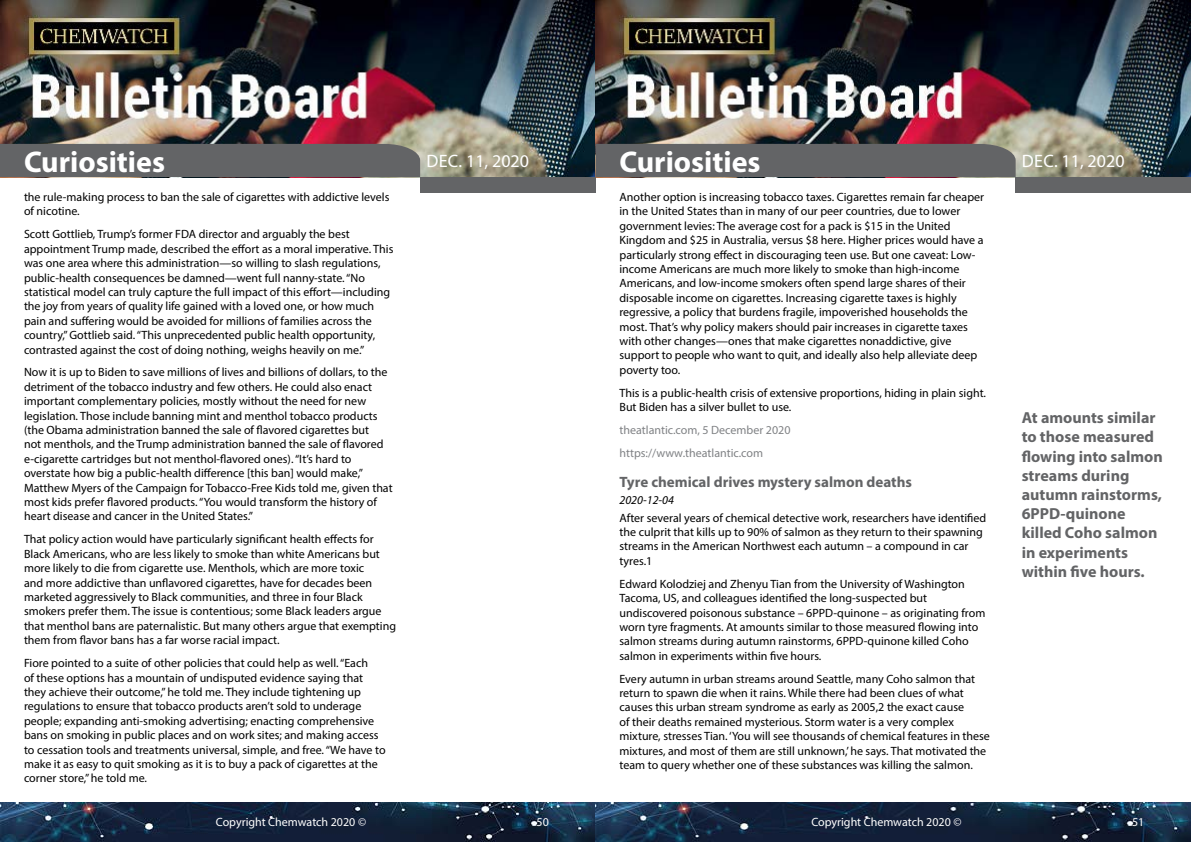
<style>
.page{position:relative;width:1191px;height:842px;background:#fff}
.page>*{position:absolute;margin:0;border:0;box-sizing:border-box;transform-origin:0 0}
.t1{font:700 30px "Myriad Pro";color:#fff}
.t2{font:18px "Myriad Pro";color:#fff}
.t3{font:700 16px/19.2px "Myriad Pro";color:#636466}
.t4{font:700 15px "Myriad Pro";color:#636466}
.t5{font:12px/14.4px "Myriad Pro";color:#000}
.t6{font:12px/22.9px "Myriad Pro";color:#808285}
.t7{font:12px "Myriad Pro";color:#fff}
.t8{font:italic 12px "Myriad Pro";color:#000}
</style>
<div class="page">
<img style="left:0;top:0;width:1191px;height:177px">
<div style="left:420px;top:177px;width:175px;height:15px;background:#636466"></div>
<div style="left:1015px;top:177px;width:176px;height:15px;background:#636466"></div>
<div style="left:0;top:144px;width:420px;height:33px;background:#636466"></div>
<div style="left:595px;top:144px;width:420px;height:33px;background:#636466"></div>
<img style="left:0;top:802px;width:1191px;height:40px">
<h1 class="t1" style="left:24px;top:142px;width:142px">Curiosities</h1>
<h1 class="t1" style="left:619px;top:142px;width:142px">Curiosities</h1>
<p class="t5" style="left:24px;top:190px;width:367px">the rule-making process to ban the sale of cigarettes with addictive levels of nicotine.</p>
<p class="t5" style="left:24px;top:227px;width:371px">Scott Gottlieb, Trump’s former FDA director and arguably the best appointment Trump made, described the effort as a moral imperative. This was one area where this administration—so willing to slash regulations, public-health consequences be damned—went full nanny-state. “No statistical model can truly capture the full impact of this effort—including the joy from years of quality life gained with a loved one, or how much pain and suffering would be avoided for millions of families across the country,” Gottlieb said. “This unprecedented public health opportunity, contrasted against the cost of doing nothing, weighs heavily on me.”</p>
<p class="t5" style="left:24px;top:365px;width:370px">Now it is up to Biden to save millions of lives and billions of dollars, to the detriment of the tobacco industry and few others. He could also enact important complementary policies, mostly without the need for new legislation. Those include banning mint and menthol tobacco products (the Obama administration banned the sale of flavored cigarettes but<br>not menthols, and the Trump administration banned the sale of flavored e-cigarette cartridges but not menthol-flavored ones). “It’s hard to overstate how big a public-health difference [this ban] would make,” Matthew Myers of the Campaign for Tobacco-Free Kids told me, given that most kids prefer flavored products. “You would transform the history of heart disease and cancer in the United States.”</p>
<p class="t5" style="left:24px;top:532px;width:373px">That policy action would have particularly significant health effects for Black Americans, who are less likely to smoke than white Americans but more likely to die from cigarette use. Menthols, which are more toxic<br>and more addictive than unflavored cigarettes, have for decades been marketed aggressively to Black communities, and three in four Black smokers prefer them. The issue is contentious; some Black leaders argue that menthol bans are paternalistic. But many others argue that exempting them from flavor bans has a far worse racial impact.</p>
<p class="t5" style="left:24px;top:656px;width:363px">Fiore pointed to a suite of other policies that could help as well. “Each<br>of these options has a mountain of undisputed evidence saying that they achieve their outcome,” he told me. They include tightening up regulations to ensure that tobacco products aren’t sold to underage people; expanding anti-smoking advertising; enacting comprehensive bans on smoking in public places and on work sites; and making access to cessation tools and treatments universal, simple, and free. “We have to make it as easy to quit smoking as it is to buy a pack of cigarettes at the corner store,” he told me.</p>
<h2 class="t2" style="left:426px;top:149px;width:104px">Dec. 11, 2020</h2>
<h2 class="t2" style="left:1022px;top:149px;width:104px">Dec. 11, 2020</h2>
<p class="t5" style="left:619px;top:190px;width:366px">Another option is increasing tobacco taxes. Cigarettes remain far cheaper in the United States than in many of our peer countries, due to lower government levies: The average cost for a pack is $15 in the United Kingdom and $25 in Australia, versus $8 here. Higher prices would have a particularly strong effect in discouraging teen use. But one caveat: Low&shy;income Americans are much more likely to smoke than high-income Americans, and low-income smokers often spend large shares of their disposable income on cigarettes. Increasing cigarette taxes is highly regressive, a policy that burdens fragile, impoverished households the most. That’s why policy makers should pair increases in cigarette taxes with other changes—ones that make cigarettes nonaddictive, give support to people who want to quit, and ideally also help alleviate deep poverty too.</p>
<p class="t5" style="left:619px;top:385px;width:368px">This is a public-health crisis of extensive proportions, hiding in plain sight.<br>But Biden has a silver bullet to use.</p>
<p class="t6" style="left:619px;top:418px;width:173px">theatlantic.com, 5 December 2020 https://www.theatlantic.com</p>
<p class="t4" style="left:619px;top:472px;width:294px">Tyre chemical drives mystery salmon deaths</p>
<p class="t8" style="left:619px;top:493px;width:56px">2020-12-04</p>
<p class="t5" style="left:619px;top:510px;width:368px">After several years of chemical detective work, researchers have identified the culprit that kills up to 90% of salmon as they return to their spawning streams in the American Northwest each autumn – a compound in car tyres.1</p>
<p class="t5" style="left:619px;top:576px;width:367px">Edward Kolodziej and Zhenyu Tian from the University of Washington Tacoma, US, and colleagues identified the long-suspected but undiscovered poisonous substance – 6PPD-quinone – as originating from worn tyre fragments. At amounts similar to those measured flowing into salmon streams during autumn rainstorms, 6PPD-quinone killed Coho salmon in experiments within five hours.</p>
<p class="t5" style="left:619px;top:671px;width:372px">Every autumn in urban streams around Seattle, many Coho salmon that return to spawn die when it rains. While there had been clues of what causes this urban stream syndrome as early as 2005,2 the exact cause<br>of their deaths remained mysterious. Storm water is a very complex mixture, stresses Tian. ‘You will see thousands of chemical features in these mixtures, and most of them are still unknown,’ he says. That motivated the team to query whether one of these substances was killing the salmon.</p>
<h3 class="t3" style="left:1021px;top:408px;width:143px">At amounts similar to those measured flowing into salmon streams during autumn rainstorms,<br>6PPD-quinone killed Coho salmon in experiments within five hours.</h3>
<p class="t7" style="left:216px;top:815px;width:152px">Copyright Chemwatch 2020 ©</p>
<p class="t7" style="left:536px;top:815px;width:14px">50</p>
<p class="t7" style="left:811px;top:815px;width:152px">Copyright Chemwatch 2020 ©</p>
<p class="t7" style="left:1132px;top:815px;width:14px">51</p>
</div>
